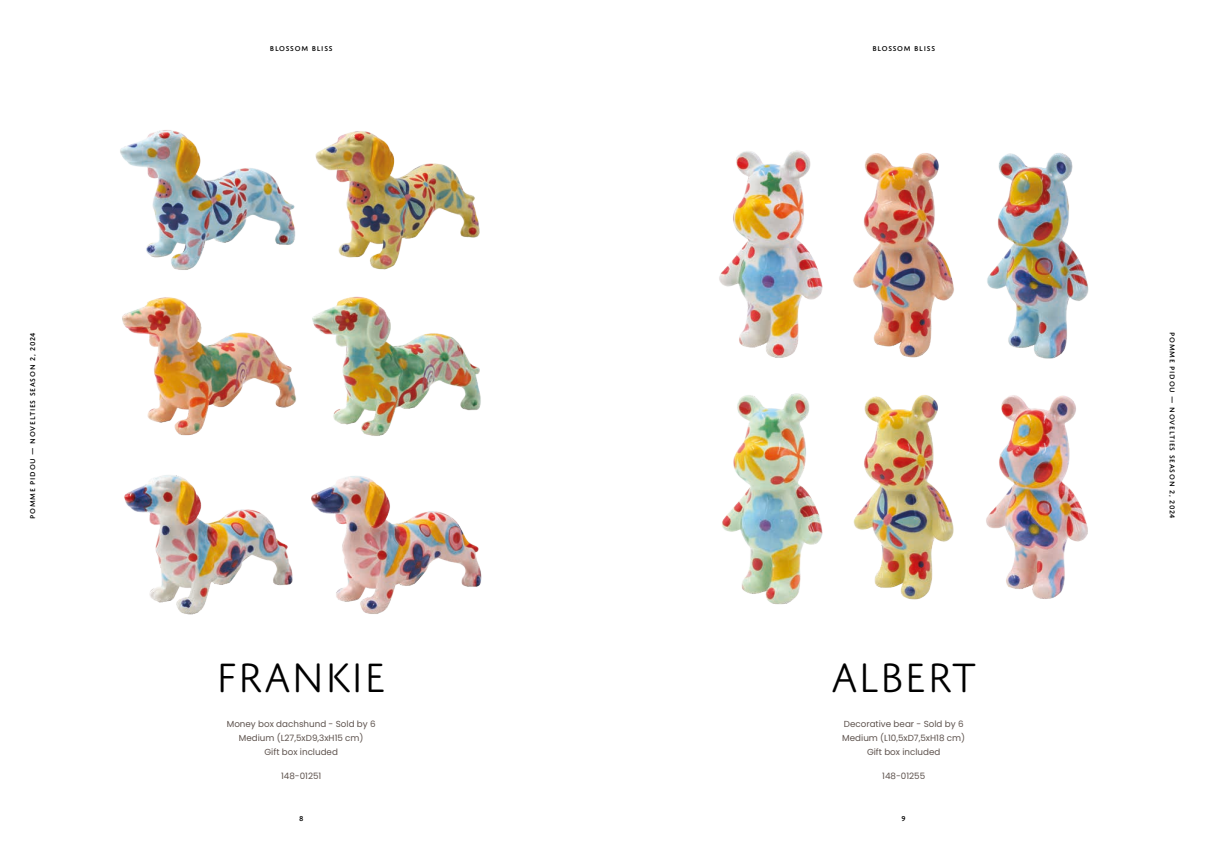
<style>
.page{position:relative;width:1205px;height:851px;background:#fff}
.page>*{position:absolute;margin:0;border:0;box-sizing:border-box;transform-origin:0 0}
.t1{font:300 43.75px "Domus Titling";color:#000}
.t2{font:8.75px/13.8px "Poppins";color:#5d524d;text-align:center}
.t3{font:500 7.5px "Domus Titling";letter-spacing:.1em;color:#000}
</style>
<div class="page">
<img style="left:315px;top:131px;width:165px;height:139px">
<img style="left:120px;top:130px;width:175px;height:140px">
<img style="left:312px;top:296px;width:169px;height:140px">
<img style="left:122px;top:297px;width:174px;height:139px">
<img style="left:311px;top:476px;width:171px;height:138px">
<img style="left:124px;top:475px;width:169px;height:139px">
<img style="left:719px;top:150px;width:104px;height:208px">
<img style="left:722px;top:393px;width:101px;height:212px">
<img style="left:853px;top:153px;width:101px;height:205px">
<img style="left:853px;top:395px;width:101px;height:205px">
<img style="left:987px;top:153px;width:102px;height:205px">
<img style="left:986px;top:395px;width:102px;height:204px">
<p class="t3" style="left:28px;top:518px;width:188px;rotate:-90deg">POMME PIDOU — NOVELTIES season 2, 2024</p>
<p class="t3" style="left:270px;top:44px;width:64px">BLOSSOM BLISS</p>
<p class="t3" style="left:872px;top:44px;width:64px">BLOSSOM BLISS</p>
<h1 class="t1" style="left:216px;top:653px;width:172px">FRANKIE</h1>
<h1 class="t1" style="left:831px;top:653px;width:148px">ALBERT</h1>
<p class="t2" style="left:227px;top:717px;width:150px">Money box dachshund - Sold by 6<br>Medium (L27,5xD9,3xH15 cm)<br>Gift box included</p>
<p class="t2" style="left:842px;top:717px;width:124px">Decorative bear - Sold by 6<br>Medium (L10,5xD7,5xH18 cm)<br>Gift box included</p>
<p class="t2" style="left:281px;top:769px;width:42px">148-01251</p>
<p class="t2" style="left:882px;top:769px;width:44px">148-01255</p>
<p class="t3" style="left:299px;top:813px;width:6px">8</p>
<p class="t3" style="left:901px;top:813px;width:6px">9</p>
<p class="t3" style="left:1176px;top:332px;width:188px;rotate:90deg">POMME PIDOU — NOVELTIES season 2, 2024</p>
</div>
